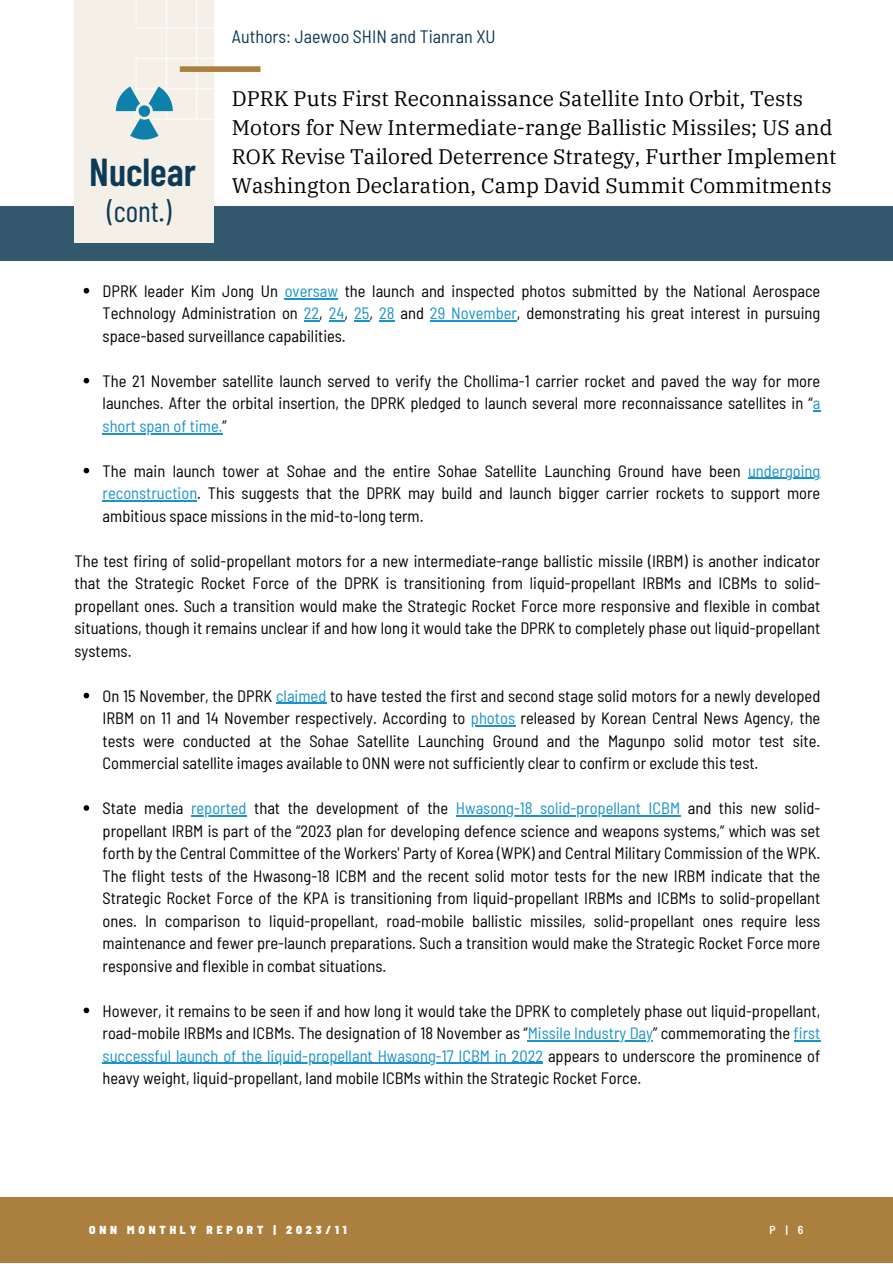
<style>
.page{position:relative;width:893px;height:1264px;background:#fff}
.page>*{position:absolute;margin:0;border:0;box-sizing:border-box;transform-origin:0 0}
.t1{font:600 39px "Barlow Condensed";color:#0d3a57}
.t2{font:30px "Barlow Condensed";color:#0d3a57}
.t3{font:21px/29.2px "IBM Plex Serif";color:#000}
.t4{font:semi-condensed 18px "Barlow";color:#0d3a57}
.t5{font:semi-condensed 16.5px/22.5px "Barlow";color:#000;text-align:justify}
.t6{font:900 semi-condensed 11.55px "Barlow";letter-spacing:.33em;color:#fff}
.t7{font:600 semi-condensed 11.55px "Barlow";color:#fff}
.s1{color:#1a92ce}
</style>
<div class="page">
<div style="left:0;top:206px;width:892px;height:54px;background:#34586e"></div>
<div style="left:75px;top:0;width:139px;height:242px;background:#f4f0e8"></div>
<div style="left:0;top:1196px;width:892px;height:66px;background:#ab803f"></div>
<img style="left:136px;top:0;width:125px;height:120px">
<div style="left:180px;top:66px;width:80px;height:6px;background:#ab803f"></div>
<svg style="left:84px;top:288px;width:5px;height:5px"></svg>
<hr style="left:285px;top:298px;width:53px;height:1px;background:#1a92ce">
<svg style="left:304px;top:320px;width:15px;height:1px"></svg>
<svg style="left:329px;top:320px;width:15px;height:1px"></svg>
<svg style="left:354px;top:320px;width:15px;height:1px"></svg>
<svg style="left:379px;top:320px;width:15px;height:1px"></svg>
<hr style="left:430px;top:320px;width:87px;height:1px;background:#1a92ce">
<svg style="left:84px;top:378px;width:5px;height:5px"></svg>
<hr style="left:103px;top:433px;width:120px;height:1px;background:#1a92ce">
<svg style="left:84px;top:468px;width:5px;height:5px"></svg>
<hr style="left:748px;top:478px;width:72px;height:1px;background:#1a92ce">
<hr style="left:103px;top:500px;width:94px;height:1px;background:#1a92ce">
<svg style="left:84px;top:692px;width:5px;height:6px"></svg>
<hr style="left:276px;top:702px;width:50px;height:2px;background:#1a92ce">
<hr style="left:471px;top:725px;width:44px;height:1px;background:#1a92ce">
<svg style="left:84px;top:805px;width:5px;height:5px"></svg>
<hr style="left:191px;top:815px;width:55px;height:1px;background:#1a92ce">
<hr style="left:456px;top:815px;width:224px;height:1px;background:#1a92ce">
<svg style="left:84px;top:1007px;width:5px;height:6px"></svg>
<hr style="left:527px;top:1040px;width:126px;height:1px;background:#1a92ce">
<svg style="left:794px;top:1040px;width:26px;height:1px"></svg>
<hr style="left:103px;top:1062px;width:440px;height:1px;background:#1a92ce">
<svg style="left:116px;top:86px;width:57px;height:53px"></svg>
<p class="t1" style="left:89px;top:147px;width:108px">Nuclear</p>
<p class="t2" style="left:107px;top:192px;width:66px">(cont.)</p>
<p class="t4" style="left:232px;top:25px;width:265px">Authors: Jaewoo SHIN and Tianran XU</p>
<p class="t3" style="left:232px;top:83px;width:606px">DPRK Puts First Reconnaissance Satellite Into Orbit, Tests Motors for New Intermediate-range Ballistic Missiles; US and ROK Revise Tailored Deterrence Strategy, Further Implement Washington Declaration, Camp David Summit Commitments</p>
<p class="t5" style="left:103px;top:279px;width:719px">DPRK leader Kim Jong Un <span class="s1">oversaw</span> the launch and inspected photos submitted by the National Aerospace Technology Administration on <span class="s1">22</span>, <span class="s1">24</span>, <span class="s1">25</span>, <span class="s1">28</span> and <span class="s1">29 November</span>, demonstrating his great interest in pursuing space-based surveillance capabilities.</p>
<p class="t5" style="left:103px;top:369px;width:719px">The 21 November satellite launch served to verify the Chollima-1 carrier rocket and paved the way for more launches. After the orbital insertion, the DPRK pledged to launch several more reconnaissance satellites in “<span class="s1">a short span of time.</span>”</p>
<p class="t5" style="left:103px;top:459px;width:719px">The main launch tower at Sohae and the entire Sohae Satellite Launching Ground have been <span class="s1">undergoing reconstruction</span>. This suggests that the DPRK may build and launch bigger carrier rockets to support more ambitious space missions in the mid-to-long term.</p>
<p class="t5" style="left:75px;top:549px;width:747px">The test firing of solid-propellant motors for a new intermediate-range ballistic missile (IRBM) is another indicator that the Strategic Rocket Force of the DPRK is transitioning from liquid-propellant IRBMs and ICBMs to solid&shy;propellant ones. Such a transition would make the Strategic Rocket Force more responsive and flexible in combat situations, though it remains unclear if and how long it would take the DPRK to completely phase out liquid-propellant systems.</p>
<p class="t5" style="left:103px;top:684px;width:719px">On 15 November, the DPRK <span class="s1">claimed</span> to have tested the first and second stage solid motors for a newly developed IRBM on 11 and 14 November respectively. According to <span class="s1">photos</span> released by Korean Central News Agency, the tests were conducted at the Sohae Satellite Launching Ground and the Magunpo solid motor test site.<br>Commercial satellite images available to ONN were not sufficiently clear to confirm or exclude this test.</p>
<p class="t5" style="left:103px;top:796px;width:719px">State media <span class="s1">reported</span> that the development of the <span class="s1">Hwasong-18 solid-propellant ICBM</span> and this new solid&shy;propellant IRBM is part of the “2023 plan for developing defence science and weapons systems,” which was set forth by the Central Committee of the Workers' Party of Korea (WPK) and Central Military Commission of the WPK.<br>The flight tests of the Hwasong-18 ICBM and the recent solid motor tests for the new IRBM indicate that the Strategic Rocket Force of the KPA is transitioning from liquid-propellant IRBMs and ICBMs to solid-propellant ones. In comparison to liquid-propellant, road-mobile ballistic missiles, solid-propellant ones require less maintenance and fewer pre-launch preparations. Such a transition would make the Strategic Rocket Force more responsive and flexible in combat situations.</p>
<p class="t5" style="left:103px;top:998px;width:719px">However, it remains to be seen if and how long it would take the DPRK to completely phase out liquid-propellant, road-mobile IRBMs and ICBMs. The designation of 18 November as “<span class="s1">Missile Industry Day</span>” commemorating the <span class="s1">first successful launch of the liquid-propellant Hwasong-17 ICBM in 2022</span> appears to underscore the prominence of heavy weight, liquid-propellant, land mobile ICBMs within the Strategic Rocket Force.</p>
<p class="t6" style="left:89px;top:1222px;width:259px">ONN MONTHLY REPORT | 2023/11</p>
<p class="t7" style="left:769px;top:1222px;width:35px">P|6</p>
</div>
